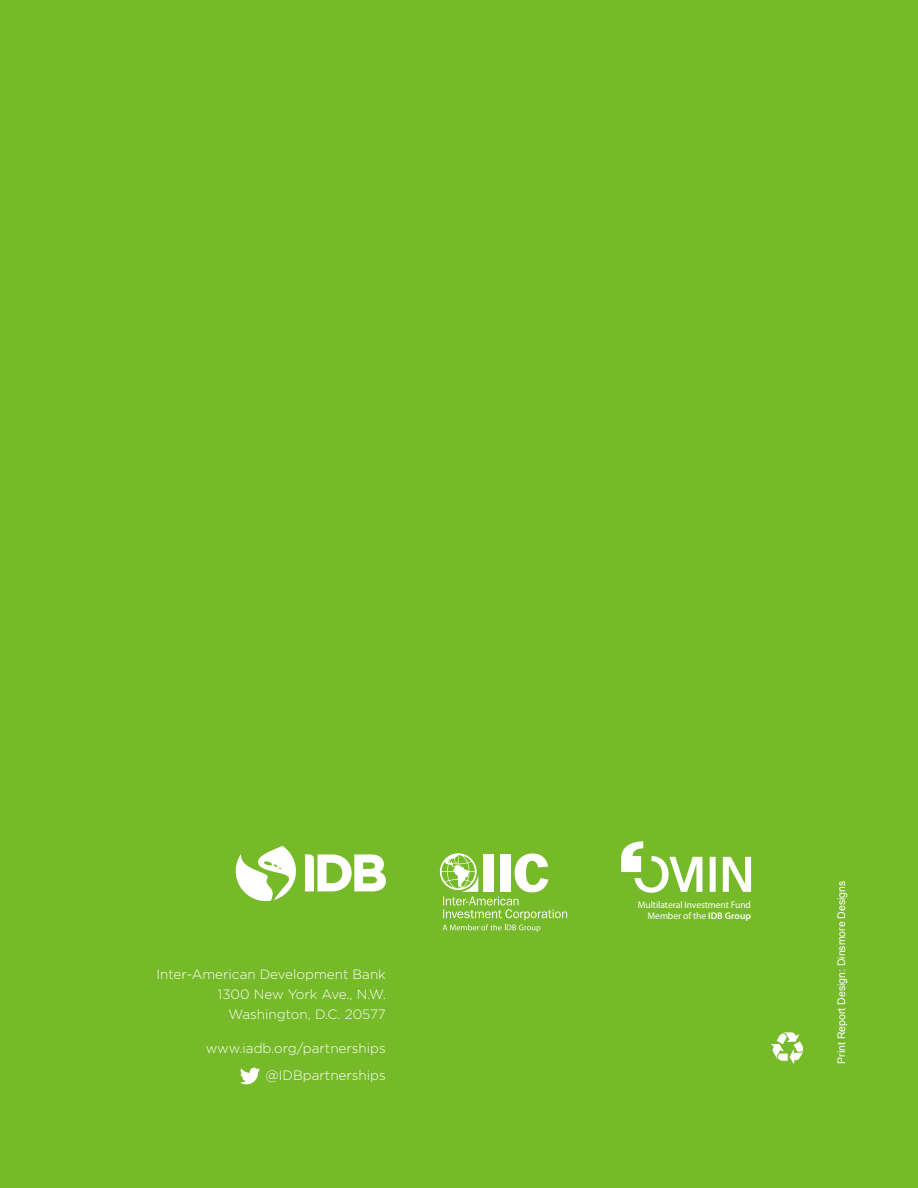
<style>
.page{position:relative;width:918px;height:1188px;background:#76ba29}
.page>*{position:absolute;margin:0;border:0;box-sizing:border-box;transform-origin:0 0}
.t1{font:300 13.5px/20.2px "Gotham";color:#fff;text-align:right}
.t2{font:10.5px "Arial";color:#fff}
.t3{font:9.6px/11.6px "Myriad Pro";letter-spacing:-.01em;color:#fff;text-align:right}
.s1{font-weight:600}
</style>
<div class="page">
<svg style="left:305px;top:854px;width:81px;height:37px"></svg>
<svg style="left:235px;top:846px;width:61px;height:56px"></svg>
<svg style="left:440px;top:853px;width:127px;height:79px"></svg>
<svg style="left:710px;top:857px;width:6px;height:35px"></svg>
<svg style="left:723px;top:857px;width:28px;height:35px"></svg>
<svg style="left:621px;top:841px;width:81px;height:52px"></svg>
<svg style="left:771px;top:1032px;width:32px;height:32px"></svg>
<svg style="left:240px;top:1068px;width:20px;height:16px"></svg>
<p class="t1" style="left:156px;top:964px;width:231px">Inter-American Development Bank<br>1300 New York Ave., N.W.<br>Washington, D.C. 20577</p>
<p class="t1" style="left:206px;top:1035px;width:182px;line-height:27px">www.iadb.org/partnerships @IDBpartnerships</p>
<p class="t3" style="left:638px;top:899px;width:115px">Multilateral Investment Fund<br>Member of the <span class="s1">IDB Group</span></p>
<p class="t2" style="left:836px;top:1064px;width:185px;rotate:-90deg">Print Report Design: Dinsmore Designs</p>
</div>
